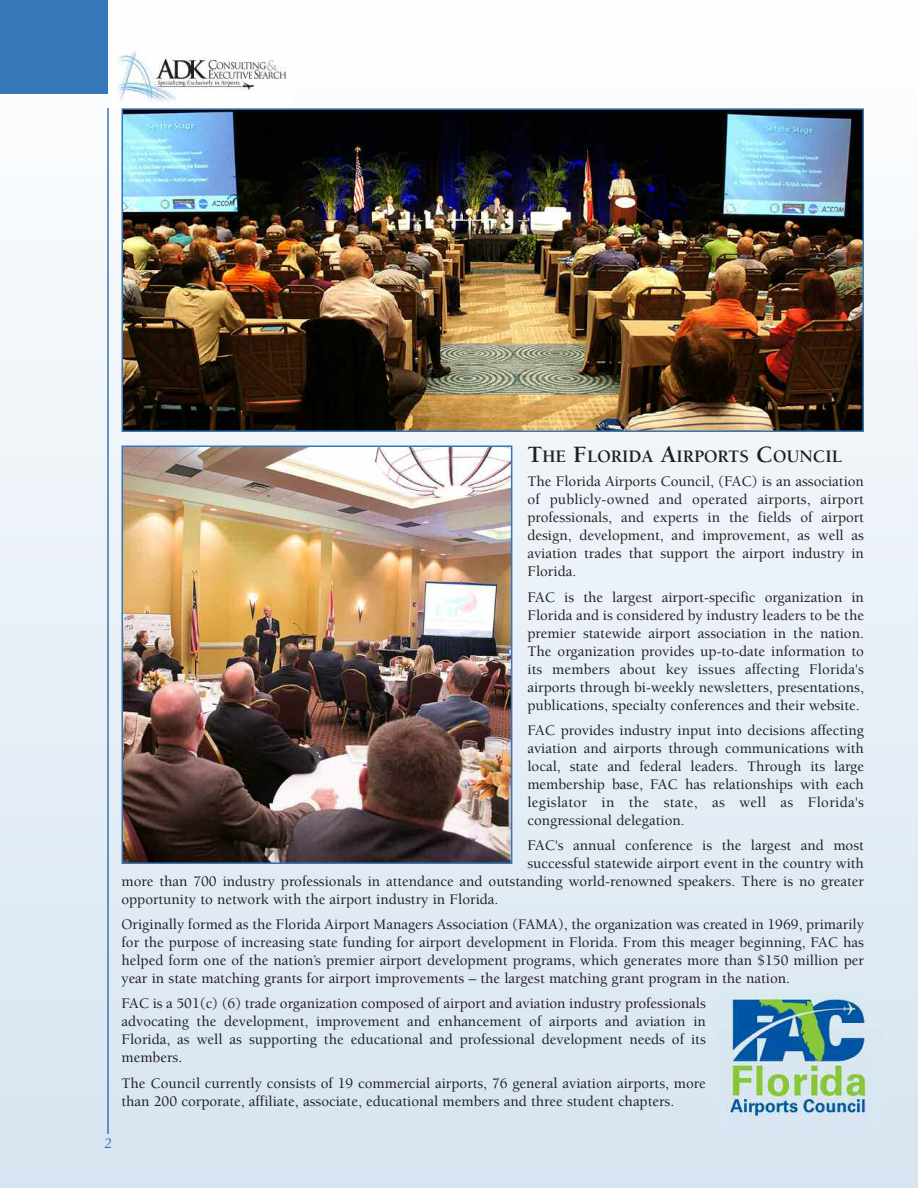
<style>
.page{position:relative;width:918px;height:1188px;background:#fff}
.page>*{position:absolute;margin:0;border:0;box-sizing:border-box;transform-origin:0 0}
.t1{font:700 18px "Berkeley";color:#201e21}
.t2{font:500 15px/18px "Berkeley";color:#201e21;text-align:justify}
.t3{font:italic 15px "Berkeley";color:#3478b8}
.s1{font-size:24px}
</style>
<div class="page">
<div style="left:0;top:0;width:918px;height:1188px;background:linear-gradient(to bottom,#fefeff,#d7e4f1)"></div>
<div style="left:0;top:0;width:108px;height:94px;background:#3478b8"></div>
<hr style="left:107px;top:108px;width:2px;height:1026px;background:#3478b8">
<img style="left:113px;top:44px;width:179px;height:64px">
<img style="left:125px;top:111px;width:736px;height:318px">
<div style="left:122px;top:108px;width:742px;height:324px;border:2px solid #3478b8"></div>
<img style="left:125px;top:449px;width:384px;height:412px">
<div style="left:122px;top:446px;width:390px;height:418px;border:2px solid #3478b8"></div>
<img style="left:715px;top:995px;width:168px;height:132px">
<p class="t1" style="left:527px;top:450px;width:316px"><span class="s1">T</span>HE <span class="s1">F</span>LORIDA <span class="s1">A</span>IRPORTS <span class="s1">C</span>OUNCIL</p>
<p class="t2" style="left:527px;top:474px;width:338px">The Florida Airports Council, (FAC) is an association of publicly-owned and operated airports, airport professionals, and experts in the fields of airport design, development, and improvement, as well as aviation trades that support the airport industry in Florida.</p>
<p class="t2" style="left:527px;top:589px;width:338px">FAC is the largest airport-specific organization in Florida and is considered by industry leaders to be the premier statewide airport association in the nation.<br>The organization provides up-to-date information to its members about key issues affecting Florida's airports through bi-weekly newsletters, presentations, publications, specialty conferences and their website.</p>
<p class="t2" style="left:527px;top:722px;width:338px">FAC provides industry input into decisions affecting aviation and airports through communications with local, state and federal leaders. Through its large membership base, FAC has relationships with each legislator in the state, as well as Florida's congressional delegation.</p>
<p class="t2" style="left:527px;top:838px;width:338px">FAC's annual conference is the largest and most</p>
<p class="t2" style="left:527px;top:856px;width:338px">successful statewide airport event in the country with</p>
<p class="t2" style="left:121px;top:874px;width:744px">more than 700 industry professionals in attendance and outstanding world-renowned speakers. There is no greater</p>
<p class="t2" style="left:121px;top:892px;width:378px">opportunity to network with the airport industry in Florida.</p>
<p class="t2" style="left:121px;top:917px;width:744px">Originally formed as the Florida Airport Managers Association (FAMA), the organization was created in 1969, primarily for the purpose of increasing state funding for airport development in Florida. From this meager beginning, FAC has helped form one of the nation’s premier airport development programs, which generates more than $150 million per year in state matching grants for airport improvements – the largest matching grant program in the nation.</p>
<p class="t2" style="left:121px;top:996px;width:586px">FAC is a 501(c) (6) trade organization composed of airport and aviation industry professionals advocating the development, improvement and enhancement of airports and aviation in Florida, as well as supporting the educational and professional development needs of its members.</p>
<p class="t2" style="left:121px;top:1075px;width:586px">The Council currently consists of 19 commercial airports, 76 general aviation airports, more than 200 corporate, affiliate, associate, educational members and three student chapters.</p>
<p class="t3" style="left:105px;top:1137px;width:9px">2</p>
</div>
